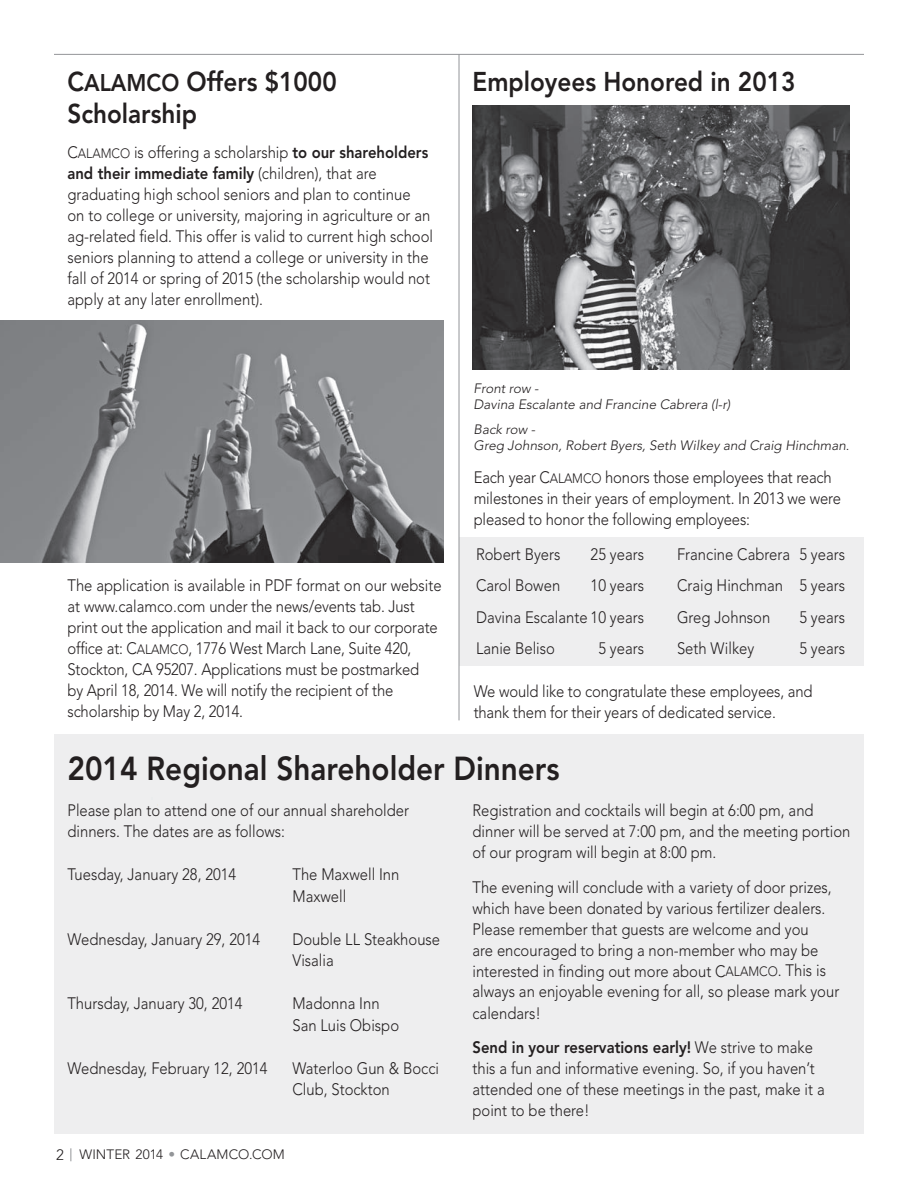
<style>
.page{position:relative;width:918px;height:1188px;background:#fff}
.page>*{position:absolute;margin:0;border:0;box-sizing:border-box;transform-origin:0 0}
.t1{font:800 33px "Avenir";color:#231f20;scale:.9 1}
.t2{font:800 27px/32.4px "Avenir";color:#231f20;scale:.9 1}
.t3{font:300 16.5px/21px "Avenir";color:#231f20;scale:.9 1}
.t4{font:italic 300 13.5px/16.2px "Avenir";color:#231f20}
.t5{font:300 13.5px "Avenir";letter-spacing:.01em;color:#231f20}
.s1{font-size:24px}
.s2{font-size:13.5px}
.s3{font-weight:800}
.s4{font-size:15px}
.s5{color:#939598}
</style>
<div class="page">
<div style="left:459px;top:537px;width:405px;height:129px;background:#eeeeef"></div>
<svg style="left:70px;top:1148px;width:1px;height:13px"></svg>
<div style="left:54px;top:735px;width:810px;height:399px;background:#eeeeef"></div>
<hr style="left:54px;top:54px;width:810px;height:1px;background:#939598">
<hr style="left:459px;top:54px;width:1px;height:666px;background:#939598">
<img style="left:0;top:321px;width:443px;height:242px">
<img style="left:472px;top:106px;width:377px;height:263px">
<h2 class="t2" style="left:68px;top:65px;width:301px">c<span class="s1">alaMco</span> offers $1000 scholarship</h2>
<p class="t3" style="left:67px;top:142px;width:408px">C<span class="s2">ALAMCO</span> is offering a scholarship <span class="s3">to our shareholders and their immediate family</span> (children), that are graduating high school seniors and plan to continue<br>on to college or university, majoring in agriculture or an ag-related field. this offer is valid to current high school seniors planning to attend a college or university in the fall of 2014 or spring of 2015 (the scholarship would not apply at any later enrollment).</p>
<p class="t3" style="left:67px;top:575px;width:417px">the application is available in PDF format on our website at www.calamco.com under the news/events tab. Just print out the application and mail it back to our corporate office at: C<span class="s2">ALAMCO</span>, 1776 west March Lane, Suite 420, Stockton, CA 95207. Applications must be postmarked<br>by April 18, 2014. we will notify the recipient of the scholarship by May 2, 2014.</p>
<h2 class="t2" style="left:472px;top:65px;width:360px">employees honored in 2013</h2>
<p class="t4" style="left:474px;top:380px;width:258px">Front row -<br>Davina Escalante and Francine Cabrera (l-r)</p>
<p class="t4" style="left:474px;top:421px;width:377px">Back row -<br>Greg Johnson, Robert Byers, Seth Wilkey and Craig Hinchman.</p>
<p class="t3" style="left:474px;top:466px;width:410px">each year C<span class="s2">ALAMCO</span> honors those employees that reach milestones in their years of employment. in 2013 we were pleased to honor the following employees:</p>
<p class="t3" style="left:476px;top:544px;width:95px">robert Byers</p>
<p class="t3" style="left:591px;top:544px;width:61px">25 years</p>
<p class="t3" style="left:476px;top:575px;width:95px">Carol Bowen</p>
<p class="t3" style="left:476px;top:570px;width:188px;line-height:31.5px;text-align:justify;text-indent:115px">10 years Davina escalante 10 years Lanie Beliso</p>
<p class="t3" style="left:598px;top:638px;width:52px">5 years</p>
<p class="t3" style="left:677px;top:539px;width:188px;line-height:31.5px;text-align:justify">Francine Cabrera 5 years Craig Hinchman 5 years Greg Johnson</p>
<p class="t3" style="left:799px;top:607px;width:52px">5 years</p>
<p class="t3" style="left:677px;top:638px;width:87px">Seth wilkey</p>
<p class="t3" style="left:799px;top:638px;width:52px">5 years</p>
<p class="t3" style="left:474px;top:681px;width:378px">we would like to congratulate these employees, and thank them for their years of dedicated service.</p>
<h1 class="t1" style="left:68px;top:749px;width:548px">2014 regional shareholder dinners</h1>
<p class="t3" style="left:472px;top:800px;width:422px">registration and cocktails will begin at 6:00 pm, and dinner will be served at 7:00 pm, and the meeting portion of our program will begin at 8:00 pm.</p>
<p class="t3" style="left:472px;top:876px;width:409px">the evening will conclude with a variety of door prizes, which have been donated by various fertilizer dealers.<br>Please remember that guests are welcome and you<br>are encouraged to bring a non-member who may be interested in finding out more about C<span class="s2">ALAMCO</span>. this is always an enjoyable evening for all, so please mark your calendars!</p>
<p class="t3" style="left:472px;top:1037px;width:393px"><span class="s3">send in your reservations early!</span> we strive to make this a fun and informative evening. So, if you haven’t attended one of these meetings in the past, make it a point to be there!</p>
<p class="t3" style="left:67px;top:800px;width:381px">Please plan to attend one of our annual shareholder dinners. the dates are as follows:</p>
<p class="t3" style="left:67px;top:864px;width:189px">tuesday, January 28, 2014</p>
<p class="t3" style="left:292px;top:864px;width:120px">the Maxwell inn<br>Maxwell</p>
<p class="t3" style="left:67px;top:929px;width:216px">wednesday, January 29, 2014</p>
<p class="t3" style="left:292px;top:929px;width:166px">Double LL Steakhouse<br>Visalia</p>
<p class="t3" style="left:67px;top:993px;width:196px">thursday, January 30, 2014</p>
<p class="t3" style="left:292px;top:993px;width:120px">Madonna inn<br>San Luis Obispo</p>
<p class="t3" style="left:67px;top:1058px;width:224px">wednesday, February 12, 2014</p>
<p class="t3" style="left:292px;top:1058px;width:164px">waterloo Gun &amp; Bocci<br>Club, Stockton</p>
<p class="t5" style="left:56px;top:1147px;width:230px"><span class="s4">2</span> winter 2014 <span class="s5">•</span> CALAMCO.COM</p>
</div>
